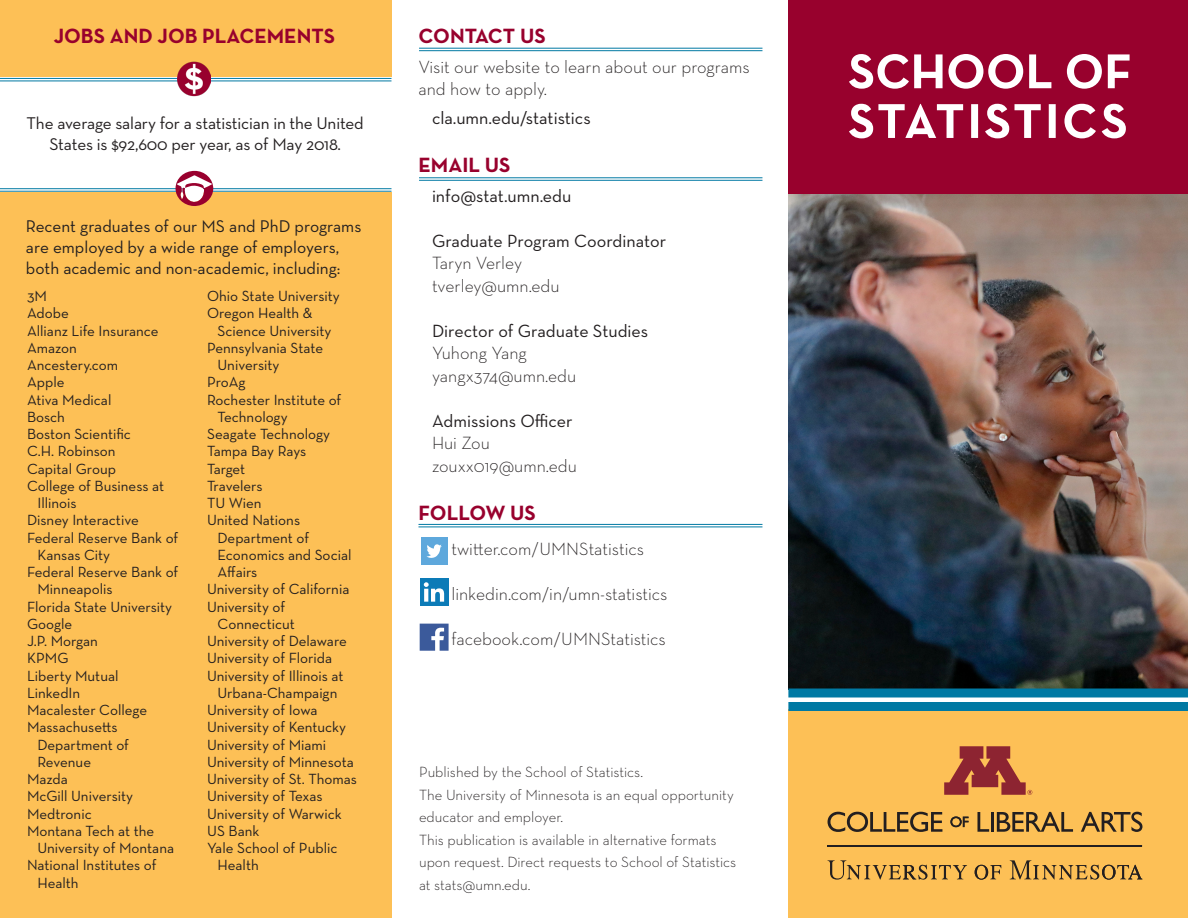
<style>
.page{position:relative;width:1188px;height:918px;background:#fff}
.page>*{position:absolute;margin:0;border:0;box-sizing:border-box;transform-origin:0 0}
.t1{font:700 21px "Neutraface Text";color:#98012d}
.t2{font:300 18px/22.5px "Neutraface Text";color:#231f20}
.t3{font:18px "Neutraface Text";color:#231f20}
.t4{font:17.25px/21px "Neutraface Text";letter-spacing:-.005em;color:#231f20}
.t5{font:15px/17.2px "Neutraface Text";color:#231f20}
.t6{font:300 15px/22.5px "Neutraface Text";color:#231f20}
</style>
<div class="page">
<div style="left:421px;top:538px;width:26px;height:27px;background:#5ea8dc"></div>
<svg style="left:427px;top:544px;width:15px;height:14px"></svg>
<div style="left:420px;top:578px;width:28px;height:28px;background:#0c7bb7"></div>
<svg style="left:424px;top:582px;width:20px;height:20px"></svg>
<svg style="left:420px;top:624px;width:29px;height:27px"></svg>
<hr style="left:419px;top:178px;width:343px;height:1px;background:#0079a3">
<hr style="left:419px;top:180px;width:343px;height:1px;background:#0079a3">
<hr style="left:418px;top:524px;width:344px;height:1px;background:#0079a3">
<hr style="left:418px;top:527px;width:344px;height:1px;background:#0079a3">
<hr style="left:419px;top:48px;width:343px;height:1px;background:#0079a3">
<hr style="left:419px;top:50px;width:343px;height:1px;background:#0079a3">
<div style="left:0;top:0;width:392px;height:918px;background:#fdc056"></div>
<div style="left:0;top:78px;width:399px;height:114px;background:#fff"></div>
<hr style="left:0;top:188px;width:392px;height:1px;background:#0079a3">
<hr style="left:0;top:191px;width:392px;height:1px;background:#0079a3">
<hr style="left:0;top:78px;width:392px;height:1px;background:#0079a3">
<hr style="left:0;top:81px;width:392px;height:1px;background:#0079a3">
<img style="left:177px;top:61px;width:33px;height:36px">
<svg style="left:175px;top:171px;width:39px;height:35px"></svg>
<img style="left:788px;top:193px;width:400px;height:495px">
<div style="left:788px;top:0;width:400px;height:193px;background:#98012d"></div>
<div style="left:788px;top:710px;width:400px;height:208px;background:#fdc056"></div>
<svg style="left:944px;top:746px;width:88px;height:49px"></svg>
<svg style="left:1010px;top:860px;width:132px;height:20px"></svg>
<svg style="left:975px;top:865px;width:26px;height:15px"></svg>
<svg style="left:828px;top:860px;width:139px;height:20px"></svg>
<svg style="left:828px;top:812px;width:114px;height:20px"></svg>
<svg style="left:950px;top:816px;width:19px;height:11px"></svg>
<svg style="left:977px;top:812px;width:12px;height:20px"></svg>
<hr style="left:991px;top:812px;width:3px;height:20px;background:#231f20">
<svg style="left:997px;top:812px;width:76px;height:20px"></svg>
<svg style="left:1081px;top:812px;width:61px;height:20px"></svg>
<hr style="left:827px;top:845px;width:315px;height:1px;background:#231f20">
<svg style="left:849px;top:104px;width:277px;height:34px"></svg>
<svg style="left:849px;top:54px;width:281px;height:35px"></svg>
<div style="left:788px;top:688px;width:400px;height:10px;background:#0079a3"></div>
<div style="left:788px;top:702px;width:400px;height:9px;background:#0079a3"></div>
<p class="t1" style="left:54px;top:23px;width:283px">JOBS AND JOB PLACEMENTS</p>
<p class="t4" style="left:27px;top:112px;width:339px;text-align:center">The average salary for a statistician in the United<br>States is $92,600 per year, as of May 2018.</p>
<p class="t4" style="left:26px;top:216px;width:337px">Recent graduates of our MS and PhD programs are employed by a wide range of employers, both academic and non-academic, including:</p>
<p class="t5" style="left:27px;top:287px;width:21px">3M</p>
<p class="t5" style="left:27px;top:305px;width:43px">Adobe</p>
<p class="t5" style="left:27px;top:322px;width:133px">Allianz Life Insurance</p>
<p class="t5" style="left:27px;top:339px;width:52px">Amazon</p>
<p class="t5" style="left:27px;top:356px;width:93px">Ancestery.com</p>
<p class="t5" style="left:27px;top:374px;width:39px">Apple</p>
<p class="t5" style="left:27px;top:391px;width:86px">Ativa Medical</p>
<p class="t5" style="left:27px;top:408px;width:39px">Bosch</p>
<p class="t5" style="left:27px;top:425px;width:105px">Boston Scientific</p>
<p class="t5" style="left:27px;top:443px;width:90px">C.H. Robinson</p>
<p class="t5" style="left:27px;top:460px;width:91px">Capital Group</p>
<p class="t5" style="left:38px;top:477px;width:128px;text-indent:-10px">College of Business at<br>Illinois</p>
<p class="t5" style="left:27px;top:512px;width:113px">Disney Interactive</p>
<p class="t5" style="left:38px;top:529px;width:142px;text-indent:-10px">Federal Reserve Bank of<br>Kansas City</p>
<p class="t5" style="left:38px;top:563px;width:142px;text-indent:-10px">Federal Reserve Bank of<br>Minneapolis</p>
<p class="t5" style="left:27px;top:598px;width:147px">Florida State University</p>
<p class="t5" style="left:27px;top:615px;width:47px">Google</p>
<p class="t5" style="left:27px;top:632px;width:72px">J.P. Morgan</p>
<p class="t5" style="left:27px;top:650px;width:43px">KPMG</p>
<p class="t5" style="left:27px;top:667px;width:93px">Liberty Mutual</p>
<p class="t5" style="left:27px;top:684px;width:55px">LinkedIn</p>
<p class="t5" style="left:27px;top:701px;width:122px">Macalester College</p>
<p class="t5" style="left:38px;top:719px;width:93px;text-indent:-10px">Massachusetts<br>Department of<br>Revenue</p>
<p class="t5" style="left:27px;top:770px;width:42px">Mazda</p>
<p class="t5" style="left:27px;top:788px;width:108px">McGill University</p>
<p class="t5" style="left:27px;top:805px;width:66px">Medtronic</p>
<p class="t5" style="left:38px;top:822px;width:138px;text-indent:-10px">Montana Tech at the<br>University of Montana</p>
<p class="t5" style="left:38px;top:857px;width:121px;text-indent:-10px">National Institutes of<br>Health</p>
<p class="t5" style="left:207px;top:287px;width:134px">Ohio State University</p>
<p class="t5" style="left:218px;top:305px;width:115px;text-indent:-10px">Oregon Health &amp;<br>Science University</p>
<p class="t5" style="left:218px;top:339px;width:107px;text-indent:-10px">Pennsylvania State<br>University</p>
<p class="t5" style="left:207px;top:374px;width:40px">ProAg</p>
<p class="t5" style="left:218px;top:391px;width:125px;text-indent:-10px">Rochester Institute of<br>Technology</p>
<p class="t5" style="left:207px;top:425px;width:125px">Seagate Technology</p>
<p class="t5" style="left:207px;top:443px;width:101px">Tampa Bay Rays</p>
<p class="t5" style="left:207px;top:460px;width:40px">Target</p>
<p class="t5" style="left:207px;top:477px;width:57px">Travelers</p>
<p class="t5" style="left:207px;top:494px;width:56px">TU Wien</p>
<p class="t5" style="left:218px;top:512px;width:135px;text-indent:-10px">United Nations<br>Department of<br>Economics and Social<br>Affairs</p>
<p class="t5" style="left:207px;top:581px;width:144px">University of California</p>
<p class="t5" style="left:218px;top:598px;width:79px;text-indent:-10px">University of<br>Connecticut</p>
<p class="t5" style="left:207px;top:632px;width:141px">University of Delaware</p>
<p class="t5" style="left:207px;top:650px;width:127px">University of Florida</p>
<p class="t5" style="left:207px;top:667px;width:138px;text-align:center">University of Illinois at<br>Urbana-Champaign</p>
<p class="t5" style="left:207px;top:701px;width:112px">University of Iowa</p>
<p class="t5" style="left:207px;top:719px;width:141px">University of Kentucky</p>
<p class="t5" style="left:207px;top:736px;width:121px">University of Miami</p>
<p class="t5" style="left:207px;top:753px;width:148px">University of Minnesota</p>
<p class="t5" style="left:207px;top:770px;width:151px">University of St. Thomas</p>
<p class="t5" style="left:207px;top:788px;width:117px">University of Texas</p>
<p class="t5" style="left:207px;top:805px;width:136px">University of Warwick</p>
<p class="t5" style="left:207px;top:822px;width:54px">US Bank</p>
<p class="t5" style="left:218px;top:839px;width:121px;text-indent:-10px">Yale School of Public<br>Health</p>
<p class="t1" style="left:418px;top:23px;width:129px">CONTACT US</p>
<p class="t2" style="left:418px;top:55px;width:333px">Visit our website to learn about our programs and how to apply.</p>
<p class="t3" style="left:432px;top:107px;width:160px">cla.umn.edu/statistics</p>
<p class="t1" style="left:418px;top:152px;width:93px">EMAIL US</p>
<p class="t3" style="left:432px;top:184px;width:141px">info@stat.umn.edu</p>
<p class="t3" style="left:432px;top:229px;width:236px">Graduate Program Coordinator</p>
<p class="t2" style="left:432px;top:251px;width:92px">Taryn Verley</p>
<p class="t2" style="left:432px;top:274px;width:129px">tverley@umn.edu</p>
<p class="t3" style="left:432px;top:319px;width:218px">Director of Graduate Studies</p>
<p class="t2" style="left:432px;top:341px;width:96px">Yuhong Yang</p>
<p class="t2" style="left:432px;top:364px;width:146px">yangx374@umn.edu</p>
<p class="t3" style="left:432px;top:409px;width:142px">Admissions Officer</p>
<p class="t2" style="left:432px;top:431px;width:59px">Hui Zou</p>
<p class="t2" style="left:432px;top:454px;width:146px">zouxx019@umn.edu</p>
<p class="t1" style="left:418px;top:499px;width:119px">FOLLOW US</p>
<p class="t2" style="left:451px;top:537px;width:194px">twitter.com/UMNStatistics</p>
<p class="t2" style="left:451px;top:582px;width:218px">linkedin.com/in/umn-statistics</p>
<p class="t2" style="left:451px;top:627px;width:216px">facebook.com/UMNStatistics</p>
<p class="t6" style="left:419px;top:760px;width:226px">Published by the School of Statistics.</p>
<p class="t6" style="left:419px;top:783px;width:316px">The University of Minnesota is an equal opportunity educator and employer.</p>
<p class="t6" style="left:419px;top:828px;width:319px">This publication is available in alternative formats upon request. Direct requests to School of Statistics at stats@umn.edu.</p>
</div>
